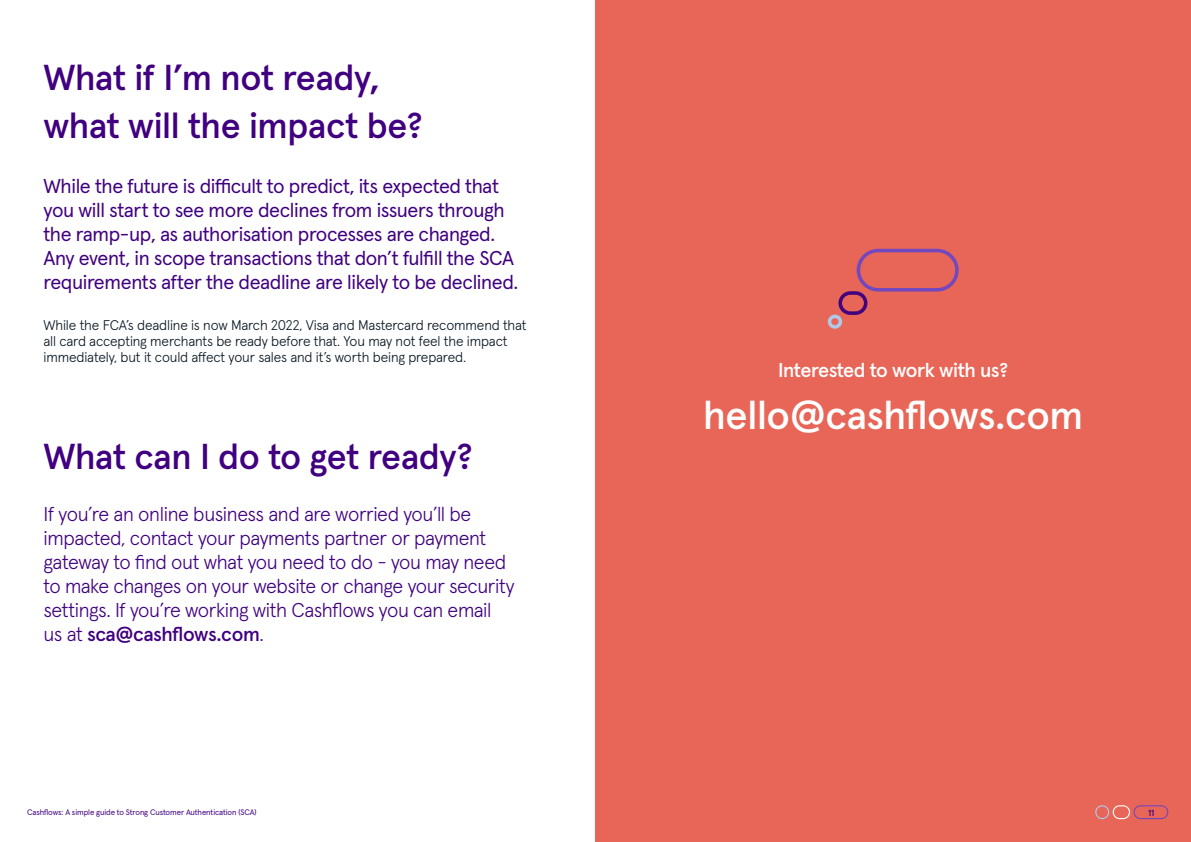
<style>
.page{position:relative;width:1191px;height:842px;background:#fff}
.page>*{position:absolute;margin:0;border:0;box-sizing:border-box;transform-origin:0 0}
.t1{font:500 40px "Apercu Pro";letter-spacing:-.015em;color:#fff}
.t2{font:500 36px/48px "Apercu Pro";letter-spacing:-.01em;color:#400080}
.t3{font:300 20px/24px "Apercu Pro";letter-spacing:-.02em;color:#400080}
.t4{font:20px/24px "Apercu Pro";letter-spacing:-.02em;color:#400080}
.t5{font:500 20px "Apercu Pro";letter-spacing:-.025em;color:#fff}
.t6{font:300 14px/16px "Apercu Pro";letter-spacing:-.01em;color:#071622}
.t7{font:500 9px "Apercu Pro";color:#400080}
.t8{font:8px "Apercu Pro";letter-spacing:-.01em;color:#400080}
.s1{font-weight:500}
</style>
<div class="page">
<div style="left:595px;top:0;width:596px;height:842px;background:#e86657"></div>
<svg style="left:1095px;top:805px;width:73px;height:14px"></svg>
<svg style="left:827px;top:249px;width:131px;height:80px"></svg>
<h2 class="t2" style="left:43px;top:51px;width:381px">What if I’m not ready, what will the impact be?</h2>
<p class="t4" style="left:43px;top:172px;width:476px">While the future is difficult to predict, its expected that you will start to see more declines from issuers through the ramp-up, as authorisation processes are changed.<br>Any event, in scope transactions that don’t fulfill the SCA requirements after the deadline are likely to be declined.</p>
<p class="t6" style="left:43px;top:316px;width:484px">While the FCA’s deadline is now March 2022, Visa and Mastercard recommend that all card accepting merchants be ready before that. You may not feel the impact immediately, but it could affect your sales and it’s worth being prepared.</p>
<h2 class="t2" style="left:43px;top:430px;width:431px">What can I do to get ready?</h2>
<p class="t3" style="left:43px;top:500px;width:472px">If you’re an online business and are worried you’ll be impacted, contact your payments partner or payment gateway to find out what you need to do - you may need to make changes on your website or change your security settings. If you’re working with Cashflows you can email us at <span class="s1">sca@cashflows.com</span>.</p>
<p class="t5" style="left:778px;top:354px;width:232px">Interested to work with us?</p>
<h1 class="t1" style="left:703px;top:384px;width:382px">hello@cashflows.com</h1>
<p class="t8" style="left:27px;top:806px;width:231px">Cashflows: A simple guide to Strong Customer Authentication (SCA)</p>
<p class="t7" style="left:1148px;top:805px;width:8px">11</p>
</div>
